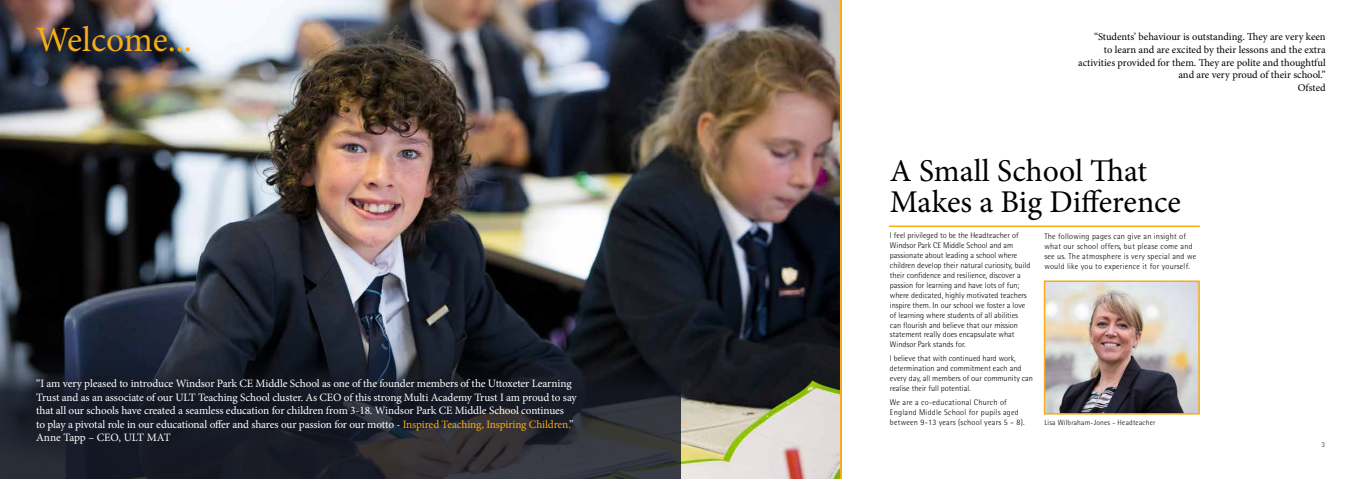
<style>
.page{position:relative;width:1361px;height:479px;background:#fff}
.page>*{position:absolute;margin:0;border:0;box-sizing:border-box;transform-origin:0 0}
.t1{font:35.55px "Minion Pro";letter-spacing:-.005em;color:#f7ad16}
.t2{font:31.65px/30.8px "Minion Pro";color:#000}
.t3{font:11.25px/13.5px "Minion Pro";letter-spacing:-.015em;color:#fff}
.t4{font:10.5px/12.6px "Minion Pro";letter-spacing:-.005em;color:#000;text-align:right}
.t5{font:300 8.25px/9.9px "Rotis Semi Sans";color:#000}
.t6{font:300 8.25px/9.9px "Rotis Semi Sans";letter-spacing:.025em;color:#000}
.t7{font:300 7.5px "Rotis Semi Sans";letter-spacing:.025em;color:#000}
.t8{font:300 7.5px "Rotis Semi Sans";color:#2b2b33}
.s1{color:#f7ad16}
</style>
<div class="page">
<div style="left:832px;top:0;width:10px;height:478px;background:#f7ad16"></div>
<img style="left:1047px;top:283px;width:149px;height:128px">
<div style="left:1044px;top:280px;width:155px;height:134px;border:2px solid #f7ad16"></div>
<img style="left:0;top:0;width:840px;height:478px">
<svg style="left:0;top:335px;width:680px;height:143px;background:#1e212b"></svg>
<hr style="left:889px;top:225px;width:310px;height:2px;background:#f7ad16">
<h1 class="t1" style="left:36px;top:16px;width:157px">Welcome...</h1>
<p class="t3" style="left:36px;top:376px;width:542px">“I am very pleased to introduce Windsor Park CE Middle School as one of the founder members of the Uttoxeter Learning Trust and as an associate of our ULT Teaching School cluster. As CEO of this strong Multi Academy Trust I am proud to say that all our schools have created a seamless education for children from 3-18. Windsor Park CE Middle School continues<br>to play a pivotal role in our educational offer and shares our passion for our motto - <span class="s1">Inspired Teaching, Inspiring Children.</span>” Anne Tapp – CEO, ULT MAT</p>
<p class="t4" style="left:1078px;top:31px;width:249px">“Students’ behaviour is outstanding. They are very keen<br>to learn and are excited by their lessons and the extra activities provided for them. They are polite and thoughtful and are very proud of their school.”<br>Ofsted</p>
<h2 class="t2" style="left:890px;top:156px;width:293px">A Small School That<br>Makes a Big Difference</h2>
<p class="t5" style="left:890px;top:230px;width:142px">I feel privileged to be the Headteacher of Windsor Park CE Middle School and am passionate about leading a school where children develop their natural curiosity, build their confidence and resilience, discover a passion for learning and have lots of fun; where dedicated, highly motivated teachers inspire them. In our school we foster a love of learning where students of all abilities can flourish and believe that our mission statement really does encapsulate what Windsor Park stands for.</p>
<p class="t5" style="left:890px;top:353px;width:145px">I believe that with continued hard work, determination and commitment each and every day, all members of our community can realise their full potential.</p>
<p class="t6" style="left:890px;top:397px;width:136px">We are a co-educational Church of<br>England Middle School for pupils aged between 9-13 years (school years 5 – 8).</p>
<p class="t6" style="left:1044px;top:231px;width:153px">The following pages can give an insight of what our school offers, but please come and see us. The atmosphere is very special and we would like you to experience it for yourself.</p>
<p class="t7" style="left:1044px;top:417px;width:113px">Lisa Wilbraham-Jones - Headteacher</p>
<p class="t8" style="left:1321px;top:440px;width:5px">3</p>
</div>
